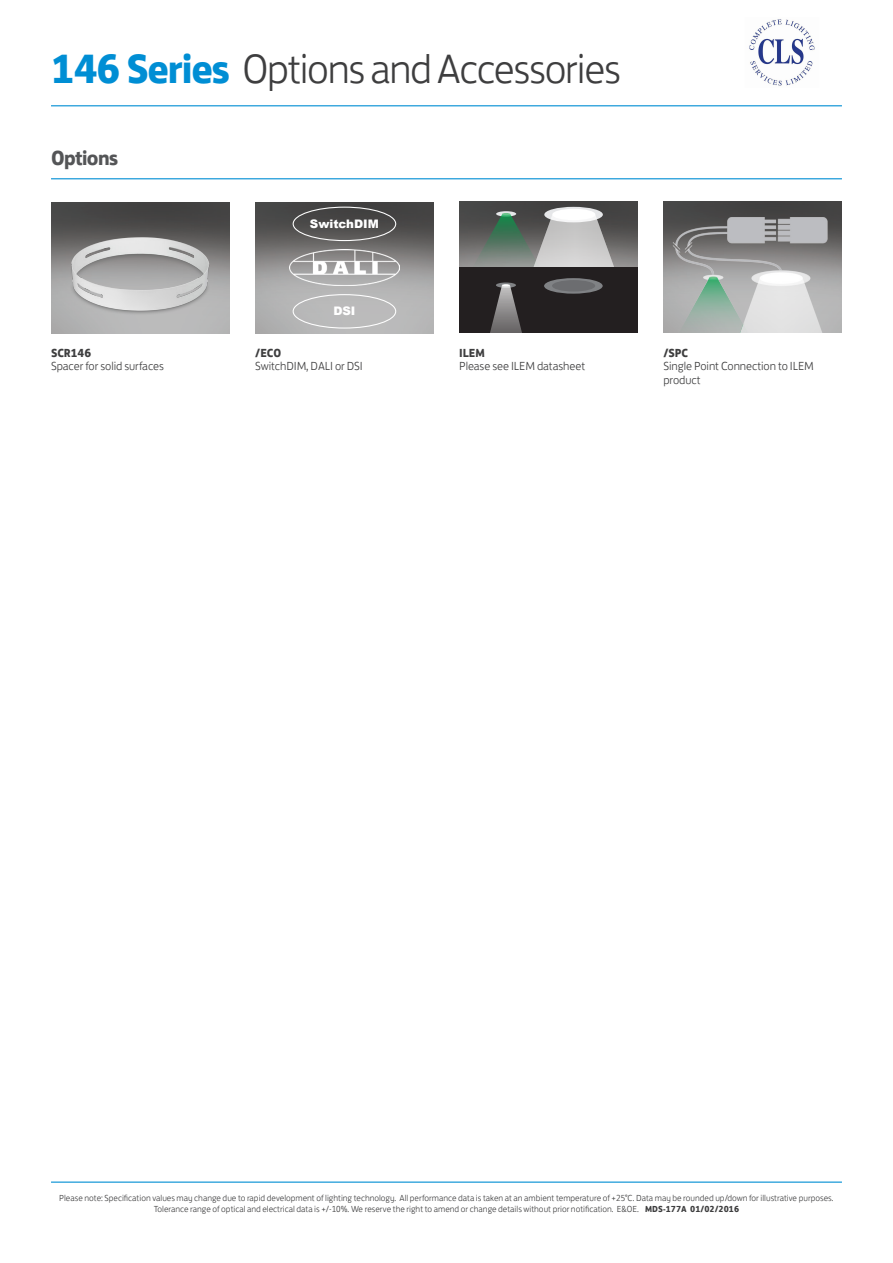
<style>
.page{position:relative;width:893px;height:1263px;background:#fff}
.page>*{position:absolute;margin:0;border:0;box-sizing:border-box;transform-origin:0 0}
.t1{font:300 42px "FS Jack";letter-spacing:-.03em;color:#3e3e3f}
.t2{font:700 21px "FS Jack";letter-spacing:-.03em;color:#545557}
.t3{font:300 12px/13.5px "FS Jack";letter-spacing:-.005em;color:#3e3e3f}
.t4{font:700 12px "FS Jack";letter-spacing:-.005em;color:#3e3e3f}
.t5{font:900 11.7px "Arial";color:#fff}
.t6{font:300 9px/10.5px "FS Jack";color:#3e3e3f;text-align:center}
.s1{font-weight:700;color:#008ed4}
.s2{font-weight:700}
</style>
<div class="page">
<hr style="left:51px;top:105px;width:791px;height:1px;background:#008ed4">
<hr style="left:51px;top:1181px;width:791px;height:2px;background:#008ed4">
<hr style="left:51px;top:178px;width:791px;height:1px;background:#008ed4">
<img style="left:51px;top:202px;width:179px;height:131px">
<img style="left:255px;top:202px;width:179px;height:131px">
<div style="left:293px;top:207px;width:103px;height:34px;border:1px solid #fff;border-radius:50%"></div>
<img style="left:290px;top:249px;width:109px;height:37px">
<div style="left:293px;top:294px;width:103px;height:35px;border:1px solid #fff;border-radius:50%"></div>
<img style="left:663px;top:202px;width:179px;height:131px">
<img style="left:459px;top:202px;width:179px;height:65px">
<div style="left:544px;top:207px;width:59px;height:15px;background:#e6e7e9;border-radius:50%"></div>
<svg style="left:496px;top:211px;width:20px;height:6px"></svg>
<div style="left:552px;top:209px;width:43px;height:11px;background:#fff;border-radius:50%"></div>
<svg style="left:470px;top:213px;width:168px;height:54px;background:#8a908c"></svg>
<div style="left:459px;top:267px;width:179px;height:66px;background:#231f20"></div>
<svg style="left:544px;top:278px;width:59px;height:16px"></svg>
<svg style="left:496px;top:282px;width:20px;height:6px"></svg>
<div style="left:552px;top:280px;width:43px;height:11px;background:#6c6d70;border-radius:50%"></div>
<svg style="left:490px;top:284px;width:32px;height:49px"></svg>
<img style="left:749px;top:19px;width:66px;height:67px">
<h1 class="t1" style="left:51px;top:36px;width:571px"><span class="s1">146 Series</span> Options and Accessories</h1>
<h2 class="t2" style="left:51px;top:140px;width:68px">Options</h2>
<h3 class="t4" style="left:51px;top:342px;width:42px">SCR146</h3>
<h3 class="t3" style="left:51px;top:358px;width:114px">Spacer for solid surfaces</h3>
<p class="t5" style="left:310px;top:215px;width:71px">SwitchDIM</p>
<p class="t5" style="left:333px;top:302px;width:24px">DSI</p>
<h3 class="t4" style="left:255px;top:342px;width:28px">/ECO</h3>
<h3 class="t3" style="left:255px;top:358px;width:109px">SwitchDIM, DALI or DSI</h3>
<h3 class="t4" style="left:459px;top:342px;width:27px">ILEM</h3>
<h3 class="t3" style="left:459px;top:358px;width:127px">Please see ILEM datasheet</h3>
<h3 class="t4" style="left:663px;top:342px;width:26px">/SPC</h3>
<h3 class="t3" style="left:663px;top:358px;width:152px">Single Point Connection to ILEM product</h3>
<p class="t6" style="left:59px;top:1192px;width:776px">Please note: Specification values may change due to rapid development of lighting technology. All performance data is taken at an ambient temperature of +25°C. Data may be rounded up/down for illustrative purposes.<br>Tolerance range of optical and electrical data is +/-10%. We reserve the right to amend or change details without prior notification. E&amp;OE. <span class="s2">MDS-177A 01/02/2016</span></p>
</div>
